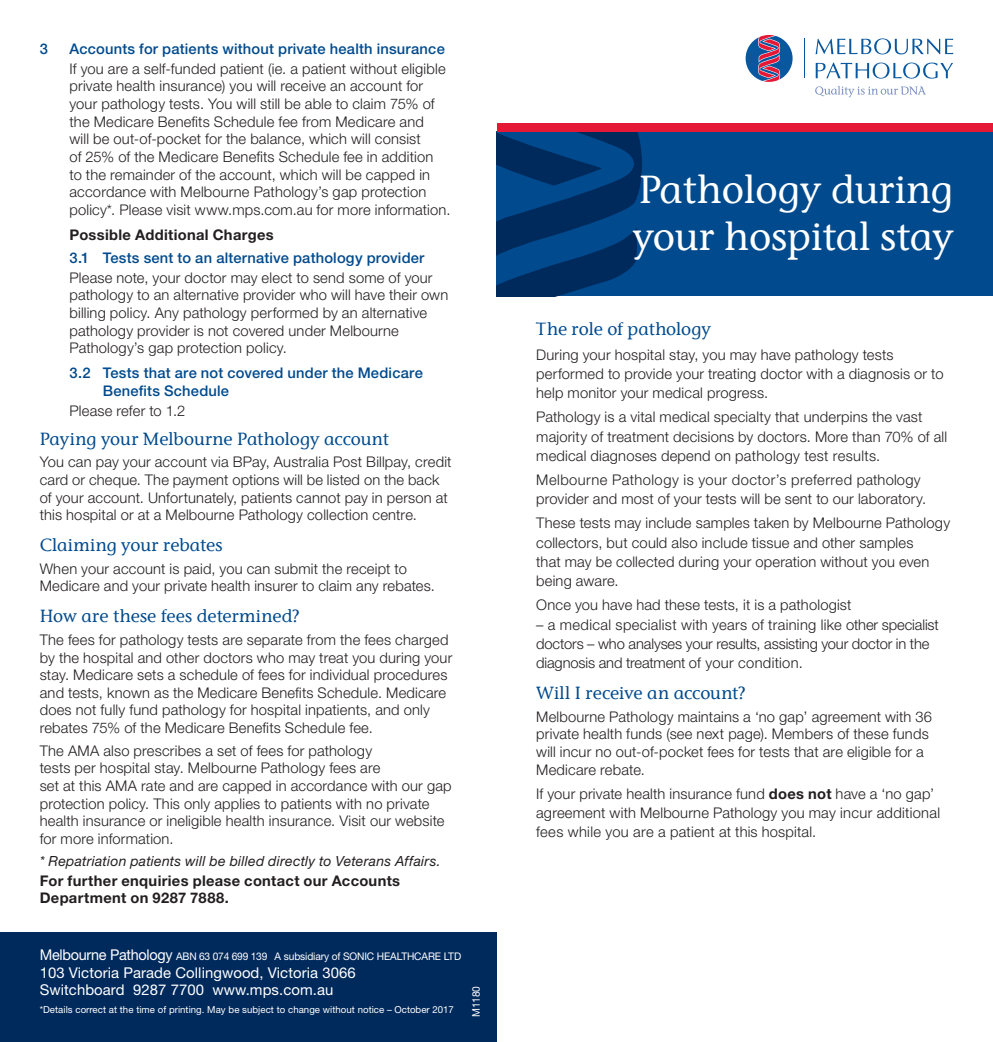
<style>
.page{position:relative;width:993px;height:1042px;background:#fff}
.page>*{position:absolute;margin:0;border:0;box-sizing:border-box;transform-origin:0 0}
.t1{font:500 38.85px/46.6px "ITC Stone Informal Com";color:#fff}
.t2{font:500 17.5px "ITC Stone Informal Com";color:#004a8d}
.t3{font:14.88px/17.5px "Helvetica Neue LT";letter-spacing:.005em;color:#fff}
.BODY{font:300 14.7px/17.7px "Helvetica Neue LT";letter-spacing:.015em;color:#231f20}
.BODY_Indented{font:300 14.7px/17.7px "Helvetica Neue LT";letter-spacing:.015em;color:#231f20}
.H4_bold{font:500 14.7px/17.7px "Helvetica Neue LT";letter-spacing:.015em;color:#004a8d}
.BODY-2{font:300 14.7px/19.2px "Helvetica Neue LT";letter-spacing:-.005em;color:#231f20}
.BODY_Indented-2{font:700 14.7px/17.7px "Helvetica Neue LT";letter-spacing:.02em;color:#231f20}
.possible{font:700 14.7px "Helvetica Neue LT";letter-spacing:.02em;color:#231f20}
.BODY_Indented-3{font:italic 14px "Helvetica Neue LT";letter-spacing:.015em;color:#231f20}
.t4{font:10.5px "Helvetica Neue LT";letter-spacing:-.01em;color:#fff}
.t5{font:9.62px "Helvetica Neue LT";letter-spacing:.005em;color:#fff}
.s1{font-size:14.88px}
.s2{font-weight:700}
</style>
<div class="page">
<div style="left:496px;top:131px;width:496px;height:165px;background:#004a8d"></div>
<svg style="left:496px;top:132px;width:146px;height:164px"></svg>
<div style="left:497px;top:124px;width:495px;height:8px;background:#e51836"></div>
<svg style="left:815px;top:38px;width:137px;height:16px"></svg>
<svg style="left:815px;top:63px;width:137px;height:16px"></svg>
<hr style="left:803px;top:39px;width:1px;height:39px;background:#09589f">
<svg style="left:815px;top:86px;width:110px;height:11px"></svg>
<svg style="left:745px;top:35px;width:47px;height:47px"></svg>
<div style="left:0;top:933px;width:496px;height:109px;background:#00295c"></div>
<p class="H4_bold" style="left:40px;top:39px;width:10px">3</p>
<p class="H4_bold" style="left:69px;top:39px;width:377px">Accounts for patients without private health insurance</p>
<p class="BODY_Indented" style="left:69px;top:59px;width:382px">If you are a self-funded patient (ie. a patient without eligible private health insurance) you will receive an account for your pathology tests. You will still be able to claim 75% of the Medicare Benefits Schedule fee from Medicare and<br>will be out-of-pocket for the balance, which will consist<br>of 25% of the Medicare Benefits Schedule fee in addition<br>to the remainder of the account, which will be capped in accordance with Melbourne Pathology’s gap protection policy*. Please visit www.mps.com.au for more information.</p>
<p class="possible" style="left:69px;top:226px;width:206px">Possible Additional Charges</p>
<p class="H4_bold" style="left:69px;top:248px;width:356px">3.1 Tests sent to an alternative pathology provider</p>
<p class="BODY_Indented" style="left:69px;top:268px;width:380px">Please note, your doctor may elect to send some of your pathology to an alternative provider who will have their own billing policy. Any pathology performed by an alternative pathology provider is not covered under Melbourne Pathology’s gap protection policy.</p>
<p class="H4_bold" style="left:103px;top:364px;width:321px;text-indent:-33px">3.2 Tests that are not covered under the Medicare<br>Benefits Schedule</p>
<p class="BODY_Indented" style="left:69px;top:402px;width:117px">Please refer to 1.2</p>
<h3 class="t2" style="left:40px;top:428px;width:350px">Paying your Melbourne Pathology account</h3>
<p class="BODY" style="left:40px;top:453px;width:413px">You can pay your account via BPay, Australia Post Billpay, credit card or cheque. The payment options will be listed on the back of your account. Unfortunately, patients cannot pay in person at this hospital or at a Melbourne Pathology collection centre.</p>
<h3 class="t2" style="left:40px;top:534px;width:184px">Claiming your rebates</h3>
<p class="BODY" style="left:40px;top:559px;width:396px">When your account is paid, you can submit the receipt to<br>Medicare and your private health insurer to claim any rebates.</p>
<h3 class="t2" style="left:40px;top:605px;width:261px">How are these fees determined?</h3>
<p class="BODY" style="left:40px;top:630px;width:414px">The fees for pathology tests are separate from the fees charged by the hospital and other doctors who may treat you during your stay. Medicare sets a schedule of fees for individual procedures and tests, known as the Medicare Benefits Schedule. Medicare does not fully fund pathology for hospital inpatients, and only rebates 75% of the Medicare Benefits Schedule fee.</p>
<p class="BODY" style="left:40px;top:741px;width:413px">The AMA also prescribes a set of fees for pathology<br>tests per hospital stay. Melbourne Pathology fees are<br>set at this AMA rate and are capped in accordance with our gap protection policy. This only applies to patients with no private health insurance or ineligible health insurance. Visit our website for more information.</p>
<p class="BODY_Indented-3" style="left:40px;top:852px;width:402px">* Repatriation patients will be billed directly to Veterans Affairs.</p>
<p class="BODY_Indented-2" style="left:40px;top:871px;width:362px">For further enquiries please contact our Accounts<br>Department on 9287 7888.</p>
<p class="t4" style="left:40px;top:950px;width:423px"><span class="s1">Melbourne Pathology</span> ABN 63 074 699 139 A subsidiary of SONIC HEALTHCARE LTD</p>
<p class="t3" style="left:40px;top:963px;width:317px">103 Victoria Parade Collingwood, Victoria 3066<br>Switchboard 9287 7700 www.mps.com.au</p>
<p class="t5" style="left:40px;top:1003px;width:415px">*Details correct at the time of printing. May be subject to change without notice – October 2017</p>
<p class="t4" style="left:470px;top:1017px;width:33px;rotate:-90deg">M1180</p>
<p class="t1" style="left:632px;top:166px;width:322px">Pathology during your hospital stay</p>
<h3 class="t2" style="left:536px;top:318px;width:176px">The role of pathology</h3>
<p class="BODY" style="left:536px;top:344px;width:409px;line-height:19.2px">During your hospital stay, you may have pathology tests performed to provide your treating doctor with a diagnosis or to help monitor your medical progress.</p>
<p class="BODY" style="left:536px;top:407px;width:412px;line-height:19.2px">Pathology is a vital medical specialty that underpins the vast majority of treatment decisions by doctors. More than 70% of all medical diagnoses depend on pathology test results.</p>
<p class="BODY" style="left:536px;top:470px;width:391px;line-height:19.2px">Melbourne Pathology is your doctor’s preferred pathology provider and most of your tests will be sent to our laboratory.</p>
<p class="BODY" style="left:536px;top:513px;width:415px;line-height:19.2px">These tests may include samples taken by Melbourne Pathology collectors, but could also include tissue and other samples<br>that may be collected during your operation without you even being aware.</p>
<p class="BODY" style="left:536px;top:596px;width:317px">Once you have had these tests, it is a pathologist</p>
<p class="BODY-2" style="left:536px;top:614px;width:404px">– a medical specialist with years of training like other specialist doctors – who analyses your results, assisting your doctor in the diagnosis and treatment of your condition.</p>
<h3 class="t2" style="left:536px;top:682px;width:211px">Will I receive an account?</h3>
<p class="BODY" style="left:536px;top:707px;width:397px">Melbourne Pathology maintains a ‘no gap’ agreement with 36 private health funds (see next page). Members of these funds will incur no out-of-pocket fees for tests that are eligible for a Medicare rebate.</p>
<p class="BODY" style="left:536px;top:784px;width:405px;line-height:19.2px">If your private health insurance fund <span class="s2">does not</span> have a ‘no gap’ agreement with Melbourne Pathology you may incur additional fees while you are a patient at this hospital.</p>
</div>
